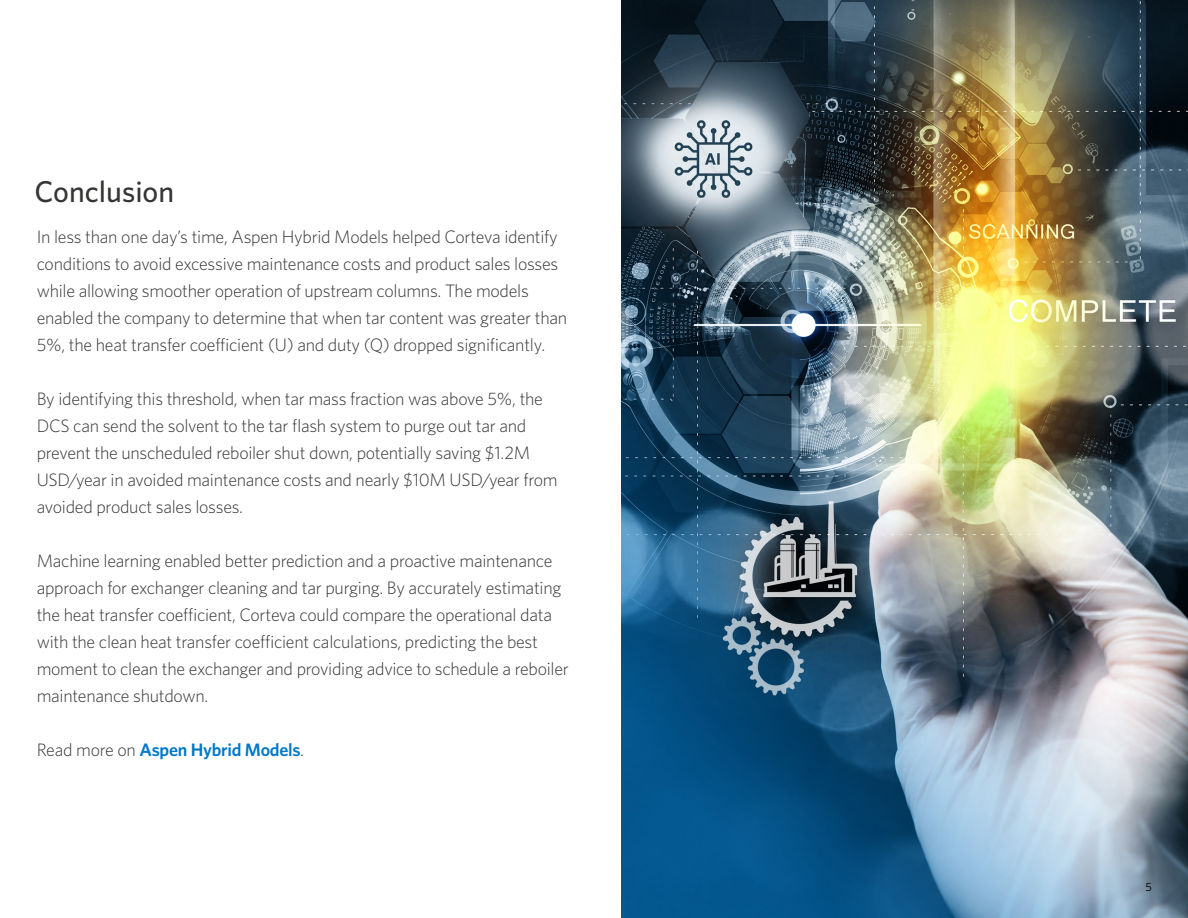
<style>
.page{position:relative;width:1188px;height:918px;background:#fff}
.page>*{position:absolute;margin:0;border:0;box-sizing:border-box;transform-origin:0 0}
.t1{font:500 30px "Whitney";color:#363534}
.bullets_level_1{font:300 18px/27px "Whitney";letter-spacing:-.015em;color:#363534}
.bullets_level_1-2{font:600 18px "Whitney";letter-spacing:-.015em;color:#0078c9}
.t2{font:12px "Whitney";color:#000}
.s1{font-weight:300;color:#363534}
</style>
<div class="page">
<img style="left:621px;top:0;width:567px;height:918px">
<p class="t1" style="left:34px;top:173px;width:141px">Conclusion</p>
<p class="bullets_level_1" style="left:37px;top:223px;width:532px">In less than one day’s time, Aspen Hybrid Models helped Corteva identify conditions to avoid excessive maintenance costs and product sales losses while allowing smoother operation of upstream columns. The models enabled the company to determine that when tar content was greater than 5%, the heat transfer coefficient (U) and duty (Q) dropped significantly.</p>
<p class="bullets_level_1" style="left:37px;top:385px;width:523px">By identifying this threshold, when tar mass fraction was above 5%, the DCS can send the solvent to the tar flash system to purge out tar and prevent the unscheduled reboiler shut down, potentially saving $1.2M USD/year in avoided maintenance costs and nearly $10M USD/year from avoided product sales losses.</p>
<p class="bullets_level_1" style="left:37px;top:547px;width:534px">Machine learning enabled better prediction and a proactive maintenance approach for exchanger cleaning and tar purging. By accurately estimating the heat transfer coefficient, Corteva could compare the operational data with the clean heat transfer coefficient calculations, predicting the best moment to clean the exchanger and providing advice to schedule a reboiler maintenance shutdown.</p>
<p class="bullets_level_1-2" style="left:37px;top:739px;width:269px"><span class="s1">Read more on</span> Aspen Hybrid Models<span class="s1">.</span></p>
<p class="t2" style="left:1146px;top:880px;width:8px">5</p>
</div>
